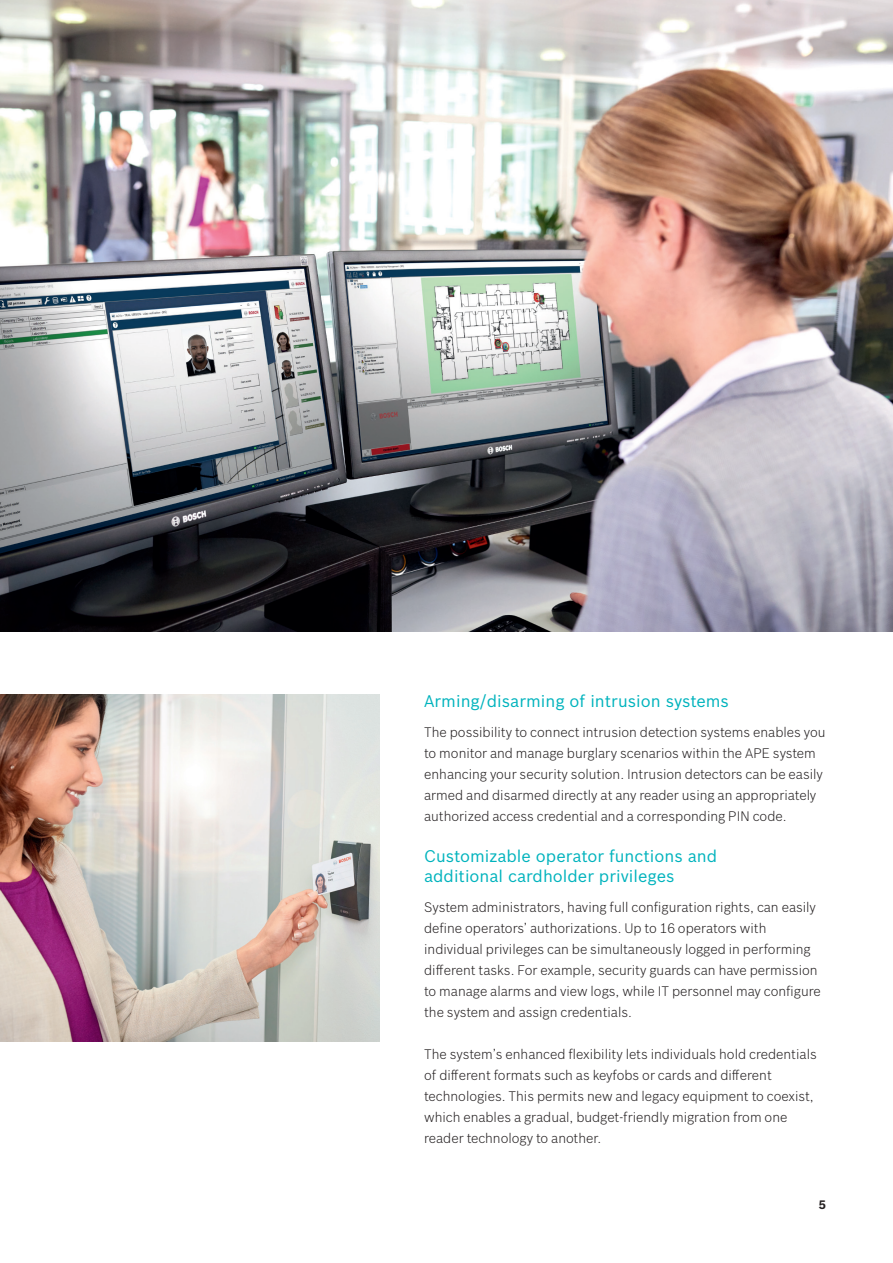
<style>
.page{position:relative;width:893px;height:1263px;background:#fff}
.page>*{position:absolute;margin:0;border:0;box-sizing:border-box;transform-origin:0 0}
.Copy_bold_9_4_8{font:16.5px/20.4px "Bosch Sans";color:#00b3bd}
.Copy_bold_9_4_8-2{font:300 13.5px/21px "Bosch Sans";color:#231f20}
.t1{font:700 12px "Bosch Sans";color:#231f20}
</style>
<div class="page">
<img style="left:0;top:0;width:893px;height:631px">
<img style="left:0;top:695px;width:379px;height:347px">
<p class="Copy_bold_9_4_8" style="left:424px;top:690px;width:306px">Arming/disarming of intrusion systems</p>
<p class="Copy_bold_9_4_8-2" style="left:424px;top:720px;width:403px">The possibility to connect intrusion detection systems enables you to monitor and manage burglary scenarios within the APE system enhancing your security solution. Intrusion detectors can be easily armed and disarmed directly at any reader using an appropriately authorized access credential and a corresponding PIN code.</p>
<p class="Copy_bold_9_4_8" style="left:424px;top:845px;width:294px">Customizable operator functions and additional cardholder privileges</p>
<p class="Copy_bold_9_4_8-2" style="left:424px;top:896px;width:398px">System administrators, having full configuration rights, can easily define operators’ authorizations. Up to 16 operators with individual privileges can be simultaneously logged in performing different tasks. For example, security guards can have permission to manage alarms and view logs, while IT personnel may configure the system and assign credentials.</p>
<p class="Copy_bold_9_4_8-2" style="left:424px;top:1043px;width:394px">The system’s enhanced flexibility lets individuals hold credentials of different formats such as keyfobs or cards and different technologies. This permits new and legacy equipment to coexist, which enables a gradual, budget-friendly migration from one reader technology to another.</p>
<p class="t1" style="left:819px;top:1195px;width:9px">5</p>
</div>
